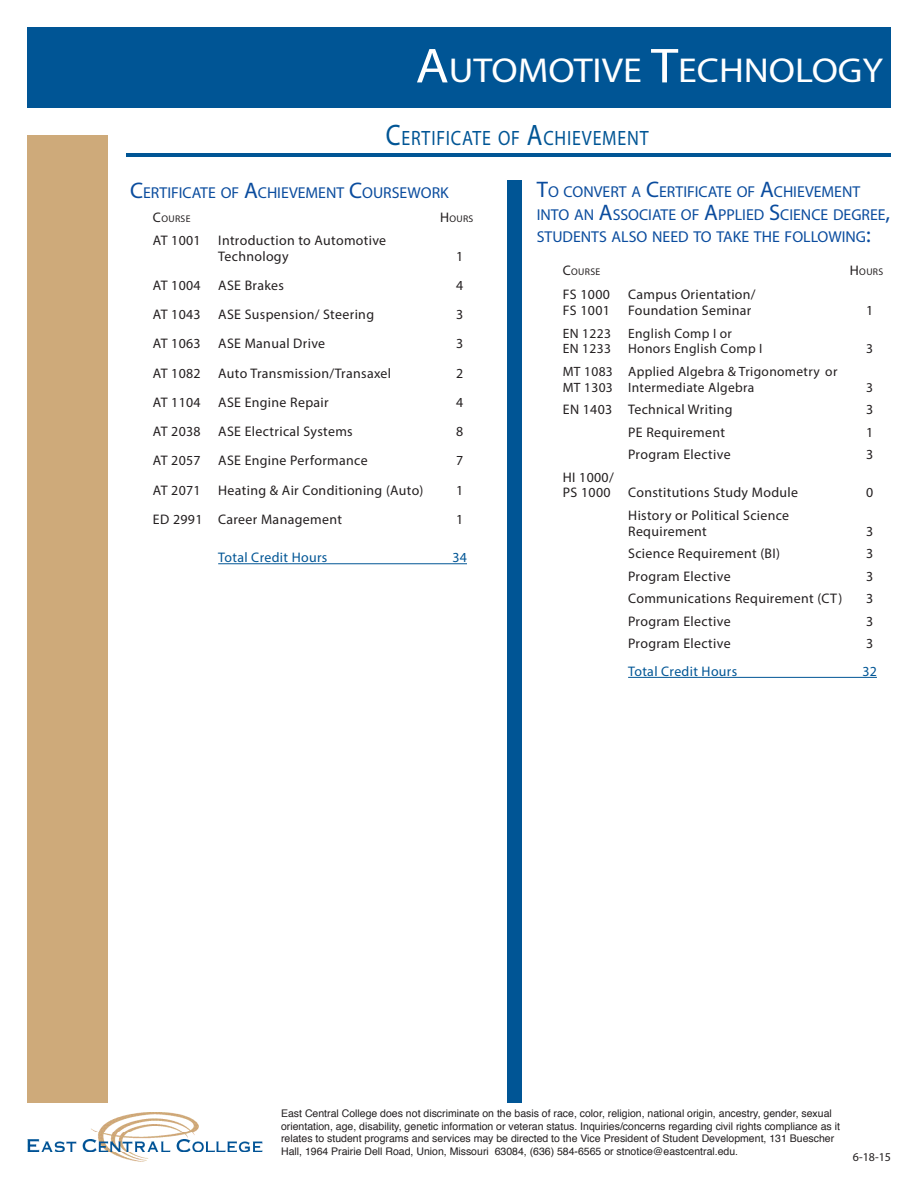
<style>
.page{position:relative;width:918px;height:1188px;background:#fff}
.page>*{position:absolute;margin:0;border:0;box-sizing:border-box;transform-origin:0 0}
.t1{font:34.65px "Myriad Pro";color:#fff;scale:1.1 1}
.t2{font:20.85px "Myriad Pro";letter-spacing:.045em;color:#005595;scale:.86 1}
.t3{font:15.75px/22.4px "Myriad Pro";color:#0a4c9e}
.Course_Hours{font:13.8px "Myriad Pro";letter-spacing:.025em;color:#231f20}
.Course_Hours-2{font:13.8px "Myriad Pro";letter-spacing:.025em;color:#005595}
.Course_Hours-3{font:13.5px "Myriad Pro";letter-spacing:.025em;color:#231f20}
.t4{font:12px "Myriad Pro";color:#231f20}
.t5{font:10.5px/12.6px "Helvetica";color:#231f20}
.C_H_heading{font:9.75px "Myriad Pro";letter-spacing:.035em;color:#231f20}
.s1{font-size:49.5px}
.s2{font-size:29.7px}
.s3{font-size:22.5px}
.s4{font-size:13.8px}
</style>
<div class="page">
<div style="left:27px;top:135px;width:81px;height:968px;background:#ceaa7a"></div>
<div style="left:27px;top:27px;width:864px;height:81px;background:#005595"></div>
<div style="left:507px;top:181px;width:15px;height:922px;background:#005595"></div>
<img style="left:27px;top:1113px;width:236px;height:48px">
<hr style="left:126px;top:153px;width:765px;height:4px;background:#005595">
<hr style="left:628px;top:677px;width:249px;height:1px;background:#005595">
<hr style="left:218px;top:563px;width:249px;height:1px;background:#005595">
<h1 class="t1" style="left:416px;top:49px;width:427px"><span class="s1">A</span>UTOMOTIVE <span class="s1">T</span>ECHNOLOGY</h1>
<h2 class="t2" style="left:386px;top:125px;width:307px"><span class="s2">C</span>ERTIFICATE OF <span class="s2">A</span>CHIEVEMENT</h2>
<p class="t3" style="left:130px;top:181px;width:320px"><span class="s3">C</span>ERTIFICATE OF <span class="s3">A</span>CHIEVEMENT <span class="s3">C</span>OURSEWORK</p>
<p class="t3" style="left:537px;top:181px;width:355px"><span class="s3">T</span>O CONVERT A <span class="s3">C</span>ERTIFICATE OF <span class="s3">A</span>CHIEVEMENT<br>INTO AN <span class="s3">A</span>SSOCIATE OF <span class="s3">A</span>PPLIED <span class="s3">S</span>CIENCE DEGREE<span class="s3">,<br></span>STUDENTS ALSO NEED TO TAKE THE FOLLOWING<span class="s3">:</span></p>
<p class="C_H_heading" style="left:153px;top:213px;width:39px"><span class="s4">C</span>OURSE</p>
<p class="C_H_heading" style="left:440px;top:213px;width:34px"><span class="s4">H</span>OURS</p>
<p class="Course_Hours" style="left:153px;top:232px;width:49px">AT 1001</p>
<p class="Course_Hours" style="left:218px;top:232px;width:170px">Introduction to Automotive</p>
<p class="Course_Hours" style="left:218px;top:247px;width:72px">Technology</p>
<p class="Course_Hours" style="left:456px;top:247px;width:9px">1</p>
<p class="Course_Hours" style="left:153px;top:277px;width:49px">AT 1004</p>
<p class="Course_Hours" style="left:218px;top:277px;width:67px">ASE Brakes</p>
<p class="Course_Hours" style="left:456px;top:277px;width:9px">4</p>
<p class="Course_Hours" style="left:153px;top:306px;width:49px">AT 1043</p>
<p class="Course_Hours" style="left:218px;top:306px;width:157px">ASE Suspension/ Steering</p>
<p class="Course_Hours" style="left:456px;top:306px;width:9px">3</p>
<p class="Course_Hours" style="left:153px;top:335px;width:49px">AT 1063</p>
<p class="Course_Hours" style="left:218px;top:335px;width:109px">ASE Manual Drive</p>
<p class="Course_Hours" style="left:456px;top:335px;width:9px">3</p>
<p class="Course_Hours" style="left:153px;top:364px;width:49px">AT 1082</p>
<p class="Course_Hours" style="left:218px;top:364px;width:174px">Auto Transmission/Transaxel</p>
<p class="Course_Hours" style="left:456px;top:364px;width:9px">2</p>
<p class="Course_Hours" style="left:153px;top:394px;width:49px">AT 1104</p>
<p class="Course_Hours" style="left:218px;top:394px;width:112px">ASE Engine Repair</p>
<p class="Course_Hours" style="left:456px;top:394px;width:9px">4</p>
<p class="Course_Hours" style="left:153px;top:423px;width:49px">AT 2038</p>
<p class="Course_Hours" style="left:218px;top:423px;width:136px">ASE Electrical Systems</p>
<p class="Course_Hours" style="left:456px;top:423px;width:9px">8</p>
<p class="Course_Hours" style="left:153px;top:452px;width:49px">AT 2057</p>
<p class="Course_Hours" style="left:218px;top:452px;width:151px">ASE Engine Performance</p>
<p class="Course_Hours" style="left:456px;top:452px;width:9px">7</p>
<p class="Course_Hours" style="left:153px;top:481px;width:49px">AT 2071</p>
<p class="Course_Hours" style="left:218px;top:481px;width:207px">Heating &amp; Air Conditioning (Auto)</p>
<p class="Course_Hours" style="left:456px;top:481px;width:9px">1</p>
<p class="Course_Hours" style="left:153px;top:511px;width:191px">ED 2991 Career Management</p>
<p class="Course_Hours" style="left:456px;top:511px;width:9px">1</p>
<p class="Course_Hours-2" style="left:218px;top:549px;width:111px">Total Credit Hours</p>
<p class="Course_Hours-2" style="left:452px;top:549px;width:16px">34</p>
<p class="C_H_heading" style="left:563px;top:266px;width:39px"><span class="s4">C</span>OURSE</p>
<p class="C_H_heading" style="left:850px;top:266px;width:34px"><span class="s4">H</span>OURS</p>
<p class="Course_Hours" style="left:563px;top:285px;width:49px">FS 1000</p>
<p class="Course_Hours" style="left:628px;top:285px;width:129px">Campus Orientation/</p>
<p class="Course_Hours" style="left:563px;top:302px;width:49px">FS 1001</p>
<p class="Course_Hours" style="left:628px;top:302px;width:125px">Foundation Seminar</p>
<p class="Course_Hours" style="left:866px;top:302px;width:9px">1</p>
<p class="Course_Hours-3" style="left:563px;top:325px;width:50px">EN 1223</p>
<p class="Course_Hours-3" style="left:628px;top:325px;width:105px">English Comp I or</p>
<p class="Course_Hours-3" style="left:563px;top:341px;width:50px">EN 1233</p>
<p class="Course_Hours-3" style="left:628px;top:341px;width:136px">Honors English Comp I</p>
<p class="Course_Hours-3" style="left:866px;top:341px;width:8px">3</p>
<p class="Course_Hours-3" style="left:563px;top:363px;width:276px">MT 1083 Applied Algebra &amp; Trigonometry or</p>
<p class="Course_Hours-3" style="left:563px;top:379px;width:193px">MT 1303 Intermediate Algebra</p>
<p class="Course_Hours-3" style="left:866px;top:379px;width:8px">3</p>
<p class="Course_Hours" style="left:563px;top:401px;width:171px">EN 1403 Technical Writing</p>
<p class="Course_Hours" style="left:866px;top:401px;width:9px">3</p>
<p class="Course_Hours" style="left:628px;top:424px;width:98px">PE Requirement</p>
<p class="Course_Hours" style="left:866px;top:424px;width:9px">1</p>
<p class="Course_Hours" style="left:628px;top:446px;width:104px">Program Elective</p>
<p class="Course_Hours" style="left:866px;top:446px;width:9px">3</p>
<p class="Course_Hours" style="left:563px;top:469px;width:52px">HI 1000/</p>
<p class="Course_Hours" style="left:563px;top:484px;width:49px">PS 1000</p>
<p class="Course_Hours" style="left:628px;top:484px;width:171px">Constitutions Study Module</p>
<p class="Course_Hours" style="left:866px;top:484px;width:9px">0</p>
<p class="Course_Hours" style="left:628px;top:507px;width:163px">History or Political Science</p>
<p class="Course_Hours" style="left:628px;top:523px;width:80px">Requirement</p>
<p class="Course_Hours" style="left:866px;top:523px;width:9px">3</p>
<p class="Course_Hours" style="left:628px;top:545px;width:153px">Science Requirement (BI)</p>
<p class="Course_Hours" style="left:866px;top:545px;width:9px">3</p>
<p class="Course_Hours" style="left:628px;top:568px;width:104px">Program Elective</p>
<p class="Course_Hours" style="left:866px;top:568px;width:9px">3</p>
<p class="Course_Hours" style="left:628px;top:590px;width:216px">Communications Requirement (CT)</p>
<p class="Course_Hours" style="left:866px;top:590px;width:9px">3</p>
<p class="Course_Hours" style="left:628px;top:613px;width:104px">Program Elective</p>
<p class="Course_Hours" style="left:866px;top:613px;width:9px">3</p>
<p class="Course_Hours" style="left:628px;top:635px;width:104px">Program Elective</p>
<p class="Course_Hours" style="left:866px;top:635px;width:9px">3</p>
<p class="Course_Hours-2" style="left:628px;top:663px;width:111px">Total Credit Hours</p>
<p class="Course_Hours-2" style="left:862px;top:663px;width:16px">32</p>
<p class="t5" style="left:281px;top:1107px;width:560px">East Central College does not discriminate on the basis of race, color, religion, national origin, ancestry, gender, sexual orientation, age, disability, genetic information or veteran status. Inquiries/concerns regarding civil rights compliance as it relates to student programs and services may be directed to the Vice President of Student Development, 131 Buescher Hall, 1964 Prairie Dell Road, Union, Missouri 63084, (636) 584-6565 or stnotice@eastcentral.edu.</p>
<p class="t4" style="left:853px;top:1149px;width:40px">6-18-15</p>
</div>
